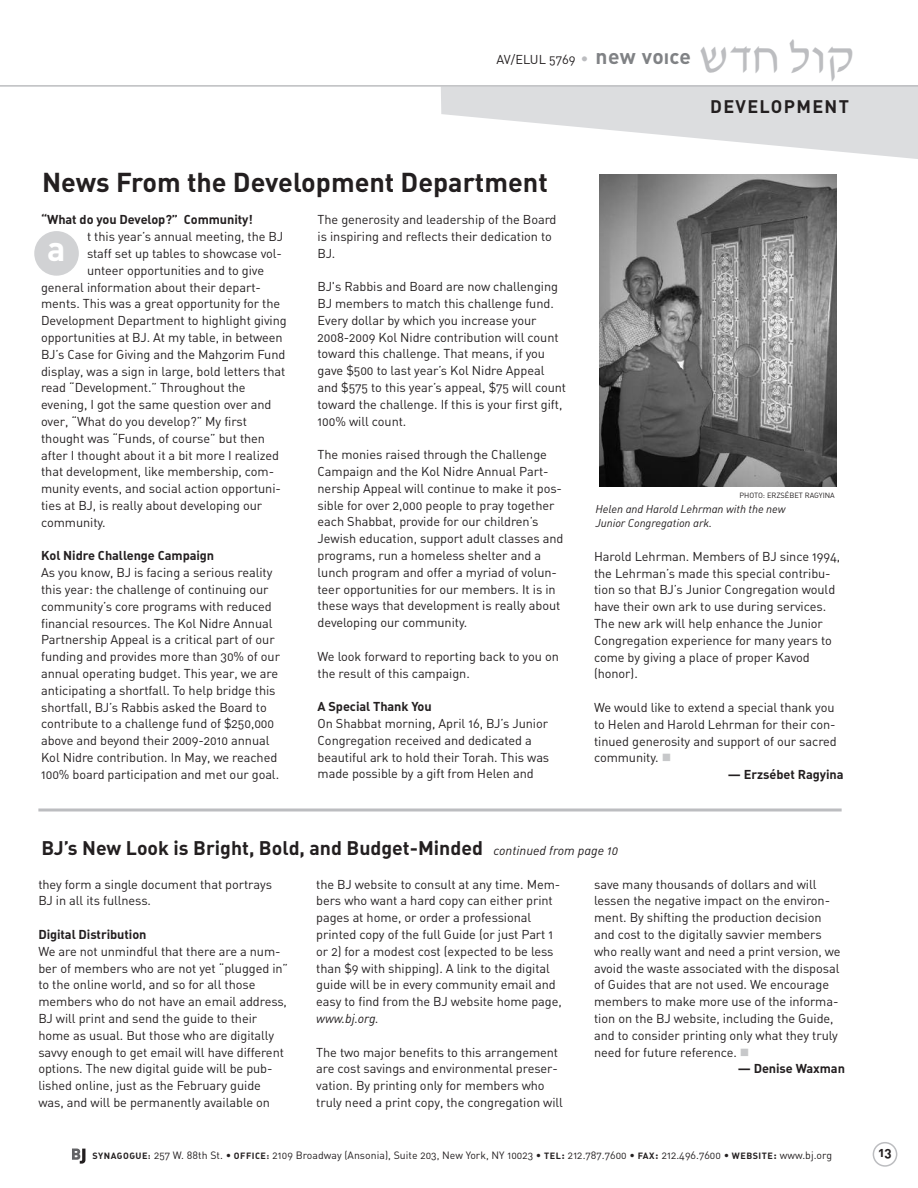
<style>
.page{position:relative;width:918px;height:1188px;background:#fff}
.page>*{position:absolute;margin:0;border:0;box-sizing:border-box;transform-origin:0 0}
.t1{font:48px "David D";letter-spacing:.015em;color:#bcbdc0}
.t2{font:34.5px "DIN Bold Alternate";color:#fff}
.t3{font:27px "DIN Bold Alternate";color:#231f20}
.t4{font:19.5px "DIN Bold Alternate";color:#231f20}
.t5{font:18px "DIN Bold Alternate";letter-spacing:.075em;color:#231f20}
.t6{font:13.5px "DIN Bold Alternate";color:#231f20}
.t7{font:12.75px/16.8px "DIN Regular Alternate";letter-spacing:-.005em;color:#231f20}
.t8{font:12.75px "DIN Bold Alternate";letter-spacing:-.005em;color:#231f20}
.t9{font:12.75px "DIN Regular Italic Alt";letter-spacing:-.005em;color:#231f20}
.t10{font:11.25px/13.5px "DIN Regular Italic Alt";letter-spacing:-.005em;color:#231f20}
.t11{font:10.5px "DIN Regular Alternate";letter-spacing:.005em;color:#231f20}
.t12{font:7.5px "DIN Regular Alternate";letter-spacing:-.005em;color:#231f20}
.s1{font-size:15.45px;color:#bcbdc0}
.s2{font-family:"DIN Bold Alternate";font-size:21px;color:#808285}
.s3{font-family:"DIN Black Alternate";font-size:15px;color:#808285}
.s4{font-family:"DIN Regular Italic Alt";font-size:12.75px}
.s5{font-family:"DIN Bold Alternate";font-size:9px}
.s6{font-family:"DIN Bold Alternate"}
</style>
<div class="page">
<svg style="left:873px;top:1142px;width:24px;height:25px"></svg>
<svg style="left:441px;top:87px;width:477px;height:72px"></svg>
<hr style="left:0;top:85px;width:918px;height:2px;background:#bcbdc0">
<div style="left:34px;top:231px;width:45px;height:45px;background:#d1d2d4;border-radius:50%"></div>
<img style="left:599px;top:175px;width:237px;height:312px">
<svg style="left:38px;top:808px;width:804px;height:4px;fill:#d9d9db"></svg>
<svg style="left:72px;top:1149px;width:13px;height:15px"></svg>
<p class="t7" style="left:497px;top:51px;width:196px">AV/ELUL 5769 <span class="s1">•</span> <span class="s2">new vo</span><span class="s3">I</span><span class="s2">ce</span></p>
<h1 class="t1" style="left:698px;top:34px;width:156px">asj kue</h1>
<h3 class="t5" style="left:710px;top:96px;width:140px">DEVELOPMENT</h3>
<h3 class="t3" style="left:42px;top:167px;width:507px">News From the Development Department</h3>
<p class="t8" style="left:41px;top:213px;width:213px">“What do you Develop?” Community!</p>
<p class="t7" style="left:87px;top:228px;width:198px">t this year’s annual meeting, the BJ</p>
<p class="t7" style="left:87px;top:245px;width:197px">staff set up tables to showcase vol-</p>
<p class="t7" style="left:87px;top:262px;width:179px">unteer opportunities and to give</p>
<p class="t7" style="left:41px;top:279px;width:221px">general information about their depart-</p>
<p class="t7" style="left:41px;top:296px;width:241px">ments. This was a great opportunity for the</p>
<p class="t7" style="left:41px;top:312px;width:247px">Development Department to highlight giving</p>
<p class="t7" style="left:41px;top:329px;width:243px">opportunities at BJ. At my table, in between</p>
<p class="t7" style="left:41px;top:346px;width:246px">BJ’s Case for Giving and the Mahzorim Fund</p>
<p class="t7" style="left:41px;top:363px;width:246px">display, was a sign in large, bold letters that</p>
<p class="t7" style="left:41px;top:380px;width:206px">read “Development.” Throughout the</p>
<p class="t7" style="left:41px;top:396px;width:232px">evening, I got the same question over and</p>
<p class="t7" style="left:41px;top:413px;width:207px">over, “What do you develop?” My first</p>
<p class="t7" style="left:41px;top:430px;width:226px">thought was “Funds, of course” but then</p>
<p class="t7" style="left:41px;top:447px;width:240px">after I thought about it a bit more I realized</p>
<p class="t7" style="left:41px;top:464px;width:235px">that development, like membership, com-</p>
<p class="t7" style="left:41px;top:480px;width:241px">munity events, and social action opportuni-</p>
<p class="t7" style="left:41px;top:497px;width:223px">ties at BJ, is really about developing our</p>
<p class="t7" style="left:41px;top:514px;width:66px">community.</p>
<p class="t8" style="left:41px;top:549px;width:175px">Kol Nidre Challenge Campaign</p>
<p class="t7" style="left:41px;top:564px;width:240px">As you know, BJ is facing a serious reality this year: the challenge of continuing our community’s core programs with reduced financial resources. The Kol Nidre Annual Partnership Appeal is a critical part of our funding and provides more than 30% of our annual operating budget. This year, we are anticipating a shortfall. To help bridge this shortfall, BJ’s Rabbis asked the Board to contribute to a challenge fund of $250,000 above and beyond their 2009-2010 annual Kol Nidre contribution. In May, we reached 100% board participation and met our goal.</p>
<h2 class="t2" style="left:47px;top:229px;width:20px">a</h2>
<p class="t7" style="left:318px;top:211px;width:240px">The generosity and leadership of the Board is inspiring and reflects their dedication to<br>BJ.</p>
<p class="t7" style="left:318px;top:278px;width:250px">BJ's Rabbis and Board are now challenging BJ members to match this challenge fund.<br>Every dollar by which you increase your 2008-2009 Kol Nidre contribution will count toward this challenge. That means, if you gave $500 to last year’s Kol Nidre Appeal and $575 to this year’s appeal, $75 will count toward the challenge. If this is your first gift, 100% will count.</p>
<p class="t7" style="left:318px;top:446px;width:248px">The monies raised through the Challenge Campaign and the Kol Nidre Annual Part&shy;nership Appeal will continue to make it pos&shy;sible for over 2,000 people to pray together each Shabbat, provide for our children’s Jewish education, support adult classes and programs, run a homeless shelter and a lunch program and offer a myriad of volun&shy;teer opportunities for our members. It is in these ways that development is really about developing our community.</p>
<p class="t7" style="left:318px;top:648px;width:243px">We look forward to reporting back to you on the result of this campaign.</p>
<p class="t8" style="left:318px;top:699px;width:116px">A Special Thank You</p>
<p class="t7" style="left:318px;top:715px;width:233px">On Shabbat morning, April 16, BJ’s Junior Congregation received and dedicated a beautiful ark to hold their Torah. This was made possible by a gift from Helen and</p>
<p class="t12" style="left:740px;top:491px;width:97px">PHOTO: ERZSÉBET RAGYINA</p>
<p class="t10" style="left:595px;top:502px;width:192px">Helen and Harold Lehrman with the new<br>Junior Congregation ark.</p>
<p class="t7" style="left:594px;top:548px;width:248px">Harold Lehrman. Members of BJ since 1994, the Lehrman’s made this special contribu&shy;tion so that BJ’s Junior Congregation would have their own ark to use during services.<br>The new ark will help enhance the Junior Congregation experience for many years to come by giving a place of proper Kavod (honor).</p>
<p class="t7" style="left:594px;top:699px;width:244px">We would like to extend a special thank you to Helen and Harold Lehrman for their con&shy;tinued generosity and support of our sacred community.</p>
<p class="t8" style="left:728px;top:767px;width:117px">— Erzsébet Ragyina</p>
<h3 class="t4" style="left:41px;top:837px;width:578px">BJ’s New Look is Bright, Bold, and Budget-Minded <span class="s4">continued from page 10</span></h3>
<p class="t7" style="left:38px;top:876px;width:235px">they form a single document that portrays<br>BJ in all its fullness.</p>
<p class="t8" style="left:38px;top:927px;width:110px">Digital Distribution</p>
<p class="t7" style="left:38px;top:943px;width:251px">We are not unmindful that there are a num&shy;ber of members who are not yet “plugged in” to the online world, and so for all those members who do not have an email address, BJ will print and send the guide to their home as usual. But those who are digitally savvy enough to get email will have different options. The new digital guide will be pub&shy;lished online, just as the February guide was, and will be permanently available on</p>
<p class="t7" style="left:316px;top:876px;width:247px">the BJ website to consult at any time. Mem&shy;bers who want a hard copy can either print pages at home, or order a professional printed copy of the full Guide (or just Part 1 or 2) for a modest cost (expected to be less than $9 with shipping). A link to the digital guide will be in every community email and easy to find from the BJ website home page,</p>
<p class="t9" style="left:316px;top:1011px;width:64px">www.bj.org.</p>
<p class="t7" style="left:316px;top:1044px;width:248px">The two major benefits to this arrangement are cost savings and environmental preser&shy;vation. By printing only for members who truly need a print copy, the congregation will</p>
<p class="t7" style="left:594px;top:876px;width:248px">save many thousands of dollars and will lessen the negative impact on the environ&shy;ment. By shifting the production decision and cost to the digitally savvier members who really want and need a print version, we avoid the waste associated with the disposal of Guides that are not used. We encourage members to make more use of the informa&shy;tion on the BJ website, including the Guide, and to consider printing only what they truly need for future reference.</p>
<p class="t8" style="left:738px;top:1062px;width:109px">— Denise Waxman</p>
<p class="t11" style="left:93px;top:1149px;width:741px"><span class="s5">SYNAGOGUE:</span> 257 W. 88th St. • <span class="s5">OFFICE:</span> 2109 Broadway (Ansonia), Suite 203, New York, NY 10023 • <span class="s5">TEL</span><span class="s6">:</span> 212.787.7600 • <span class="s5">FAX</span><span class="s6">:</span> 212.496.7600 • <span class="s5">WEBSITE</span><span class="s6">:</span> www.bj.org</p>
<p class="t6" style="left:878px;top:1145px;width:15px">13</p>
</div>
